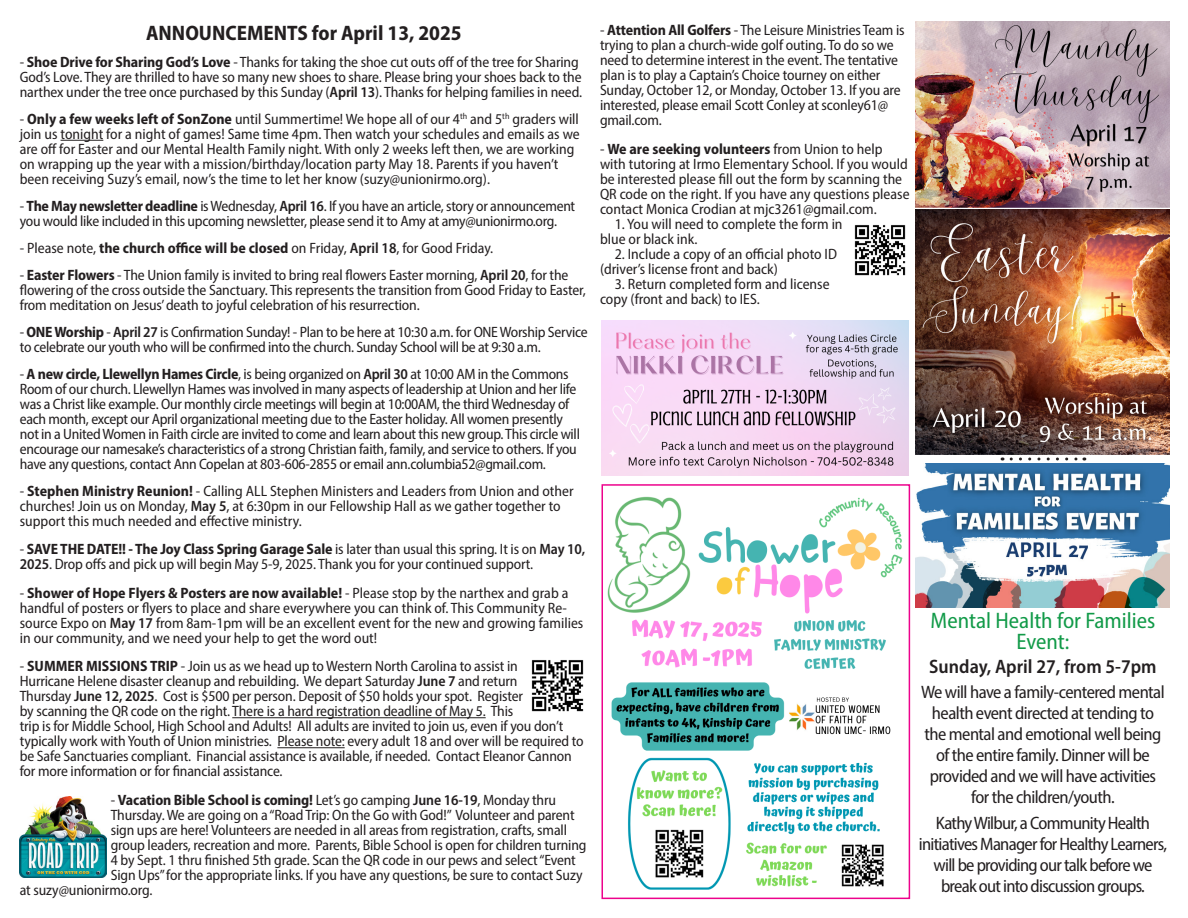
<style>
.page{position:relative;width:1188px;height:918px;background:#fff}
.page>*{position:absolute;margin:0;border:0;box-sizing:border-box;transform-origin:0 0}
.t1{font:semi-condensed 22.5px/21px "Myriad Pro";color:#119a48;text-align:center}
.t2{font:700 semi-condensed 21px "Myriad Pro";color:#231f20}
.t3{font:600 semi-condensed 19.5px "Myriad Pro";color:#231f20}
.t4{font:semi-condensed 18px/21px "Myriad Pro";letter-spacing:-.035em;color:#231f20;text-align:center}
.t5{font:semi-condensed 15px/15px "Myriad Pro";letter-spacing:-.01em;color:#231f20}
.t6{font:700 semi-condensed 15px "Myriad Pro";letter-spacing:-.01em;color:#231f20}
.s1{font-weight:700}
.s2{font-weight:600}
.s3{font-weight:400}
</style>
<div class="page">
<hr style="left:61px;top:140px;width:42px;height:1px;background:#231f20">
<hr style="left:232px;top:717px;width:254px;height:1px;background:#231f20">
<hr style="left:277px;top:747px;width:68px;height:1px;background:#231f20">
<img style="left:531px;top:660px;width:53px;height:52px">
<svg style="left:1011px;top:458px;width:74px;height:2px"></svg>
<img style="left:916px;top:464px;width:254px;height:144px">
<img style="left:916px;top:210px;width:254px;height:244px">
<img style="left:916px;top:22px;width:254px;height:186px">
<img style="left:854px;top:225px;width:52px;height:51px">
<img style="left:20px;top:797px;width:87px;height:80px">
<img style="left:607px;top:496px;width:296px;height:394px">
<div style="left:602px;top:484px;width:308px;height:415px;border:2px solid #ed028c"></div>
<img style="left:602px;top:320px;width:306px;height:155px">
<p class="t2" style="left:146px;top:19px;width:317px">ANNOUNCEMENTS for April 13, 2025</p>
<p class="t5" style="left:20px;top:54px;width:564px">- <span class="s1">Shoe Drive for Sharing God’s Love</span> - Thanks for taking the shoe cut outs off of the tree for Sharing<br>God’s Love. They are thrilled to have so many new shoes to share. Please bring your shoes back to the narthex under the tree once purchased by this Sunday (<span class="s2">April 13</span>). Thanks for helping families in need.</p>
<p class="t5" style="left:20px;top:111px;width:561px">- <span class="s1">Only a few weeks left of SonZone</span> until Summertime! We hope all of our 4<sup>th</sup> and 5<sup>th</sup> graders will join us tonight for a night of games! Same time 4pm. Then watch your schedules and emails as we are off for Easter and our Mental Health Family night. With only 2 weeks left then, we are working on wrapping up the year with a mission/birthday/location party May 18. Parents if you haven’t been receiving Suzy’s email, now’s the time to let her know (suzy@unionirmo.org).</p>
<p class="t5" style="left:20px;top:198px;width:557px">- <span class="s1">The May newsletter deadline</span> is Wednesday, <span class="s2">April 16</span>. If you have an article, story or announcement you would like included in this upcoming newsletter, please send it to Amy at amy@unionirmo.org.</p>
<p class="t5" style="left:20px;top:240px;width:475px">- Please note, <span class="s1">the church office will be closed</span> on Friday, <span class="s2">April 18</span>, for Good Friday.</p>
<p class="t5" style="left:20px;top:267px;width:568px">- <span class="s1">Easter Flowers</span> - The Union family is invited to bring real flowers Easter morning, <span class="s2">April 20</span>, for the flowering of the cross outside the Sanctuary. This represents the transition from Good Friday to Easter, from meditation on Jesus’ death to joyful celebration of his resurrection.</p>
<p class="t5" style="left:20px;top:324px;width:569px">- <span class="s1">ONE Worship</span> - <span class="s2">April 27</span> is Confirmation Sunday! - Plan to be here at 10:30 a.m. for ONE Worship Service to celebrate our youth who will be confirmed into the church. Sunday School will be at 9:30 a.m.</p>
<p class="t5" style="left:20px;top:366px;width:562px">- <span class="s1">A new circle, Llewellyn Hames Circle</span>, is being organized on <span class="s2">April 30</span> at 10:00 AM in the Commons Room of our church. Llewellyn Hames was involved in many aspects of leadership at Union and her life was a Christ like example. Our monthly circle meetings will begin at 10:00AM, the third Wednesday of each month, except our April organizational meeting due to the Easter holiday. All women presently not in a United Women in Faith circle are invited to come and learn about this new group. This circle will encourage our namesake’s characteristics of a strong Christian faith, family, and service to others. If you have any questions, contact Ann Copelan at 803-606-2855 or email ann.columbia52@gmail.com.</p>
<p class="t5" style="left:20px;top:483px;width:555px">- <span class="s1">Stephen Ministry Reunion!</span> - Calling ALL Stephen Ministers and Leaders from Union and other churches! Join us on Monday, <span class="s2">May 5</span>, at 6:30pm in our Fellowship Hall as we gather together to support this much needed and effective ministry.</p>
<p class="t5" style="left:20px;top:542px;width:567px">- <span class="s1">SAVE THE DATE!! - The Joy Class Spring Garage Sale</span> is later than usual this spring. It is on <span class="s2">May 10,<br>2025</span>. Drop offs and pick up will begin May 5-9, 2025. Thank you for your continued support.</p>
<p class="t5" style="left:20px;top:585px;width:565px">- <span class="s1">Shower of Hope Flyers &amp; Posters are now available!</span> - Please stop by the narthex and grab a handful of posters or flyers to place and share everywhere you can think of. This Community Re&shy;source Expo on <span class="s2">May 17</span> from 8am-1pm will be an excellent event for the new and growing families in our community, and we need your help to get the word out!</p>
<p class="t5" style="left:20px;top:659px;width:565px">- <span class="s1">SUMMER MISSIONS TRIP</span> - Join us as we head up to Western North Carolina to assist in<br>Hurricane Helene disaster cleanup and rebuilding. We depart Saturday <span class="s2">June 7</span> and return<br>Thursday <span class="s2">June 12, 2025</span>. Cost is $500 per person. Deposit of $50 holds your spot. Register<br>by scanning the QR code on the right. There is a hard registration deadline of May 5. This<br>trip is for Middle School, High School and Adults! All adults are invited to join us, even if you don’t typically work with Youth of Union ministries. Please note: every adult 18 and over will be required to be Safe Sanctuaries compliant. Financial assistance is available, if needed. Contact Eleanor Cannon for more information or for financial assistance.</p>
<p class="t6" style="left:111px;top:790px;width:447px"><span class="s3">-</span> Vacation Bible School is coming! <span class="s3">Let’s go camping</span> <span class="s2">June 16-19</span><span class="s3">, Monday thru</span></p>
<p class="t5" style="left:111px;top:807px;width:465px">Thursday. We are going on a “Road Trip: On the Go with God!” Volunteer and parent</p>
<p class="t5" style="left:111px;top:822px;width:458px">sign ups are here! Volunteers are needed in all areas from registration, crafts, small</p>
<p class="t5" style="left:111px;top:837px;width:477px">group leaders, recreation and more. Parents, Bible School is open for children turning</p>
<p class="t5" style="left:111px;top:852px;width:467px">4 by Sept. 1 thru finished 5th grade. Scan the QR code in our pews and select “Event</p>
<p class="t5" style="left:111px;top:867px;width:473px">Sign Ups” for the appropriate links. If you have any questions, be sure to contact Suzy</p>
<p class="t5" style="left:20px;top:882px;width:134px">at suzy@unionirmo.org.</p>
<p class="t5" style="left:600px;top:23px;width:306px">- <span class="s1">Attention All Golfers</span> - The Leisure Ministries Team is trying to plan a church-wide golf outing. To do so we need to determine interest in the event. The tentative plan is to play a Captain’s Choice tourney on either Sunday, October 12, or Monday, October 13. If you are interested, please email Scott Conley at sconley61@ gmail.com.</p>
<p class="t5" style="left:600px;top:141px;width:311px">- <span class="s1">We are seeking volunteers</span> from Union to help with tutoring at Irmo Elementary School. If you would be interested please fill out the form by scanning the QR code on the right. If you have any questions please contact Monica Crodian at mjc3261@gmail.com.</p>
<p class="t5" style="left:600px;top:216px;width:244px;text-indent:15px">1. You will need to complete the form in blue or black ink.</p>
<p class="t5" style="left:600px;top:246px;width:239px;text-indent:15px">2. Include a copy of an official photo ID (driver’s license front and back)</p>
<p class="t5" style="left:600px;top:276px;width:231px;text-indent:15px">3. Return completed form and license copy (front and back) to IES.</p>
<p class="t1" style="left:931px;top:610px;width:226px">Mental Health for Families<br>Event:</p>
<p class="t3" style="left:929px;top:654px;width:229px">Sunday, April 27, from 5-7pm</p>
<p class="t4" style="left:921px;top:681px;width:245px">We will have a family-centered mental health event directed at tending to</p>
<p class="t4" style="left:925px;top:723px;width:238px">the mental and emotional well being</p>
<p class="t4" style="left:936px;top:744px;width:215px">of the entire family. Dinner will be</p>
<p class="t4" style="left:930px;top:765px;width:228px">provided and we will have activities</p>
<p class="t4" style="left:971px;top:786px;width:145px">for the children/youth.</p>
<p class="t4" style="left:936px;top:812px;width:216px">Kathy Wilbur, a Community Health</p>
<p class="t4" style="left:919px;top:833px;width:250px">initiatives Manager for Healthy Learners, will be providing our talk before we break out into discussion groups.</p>
</div>
